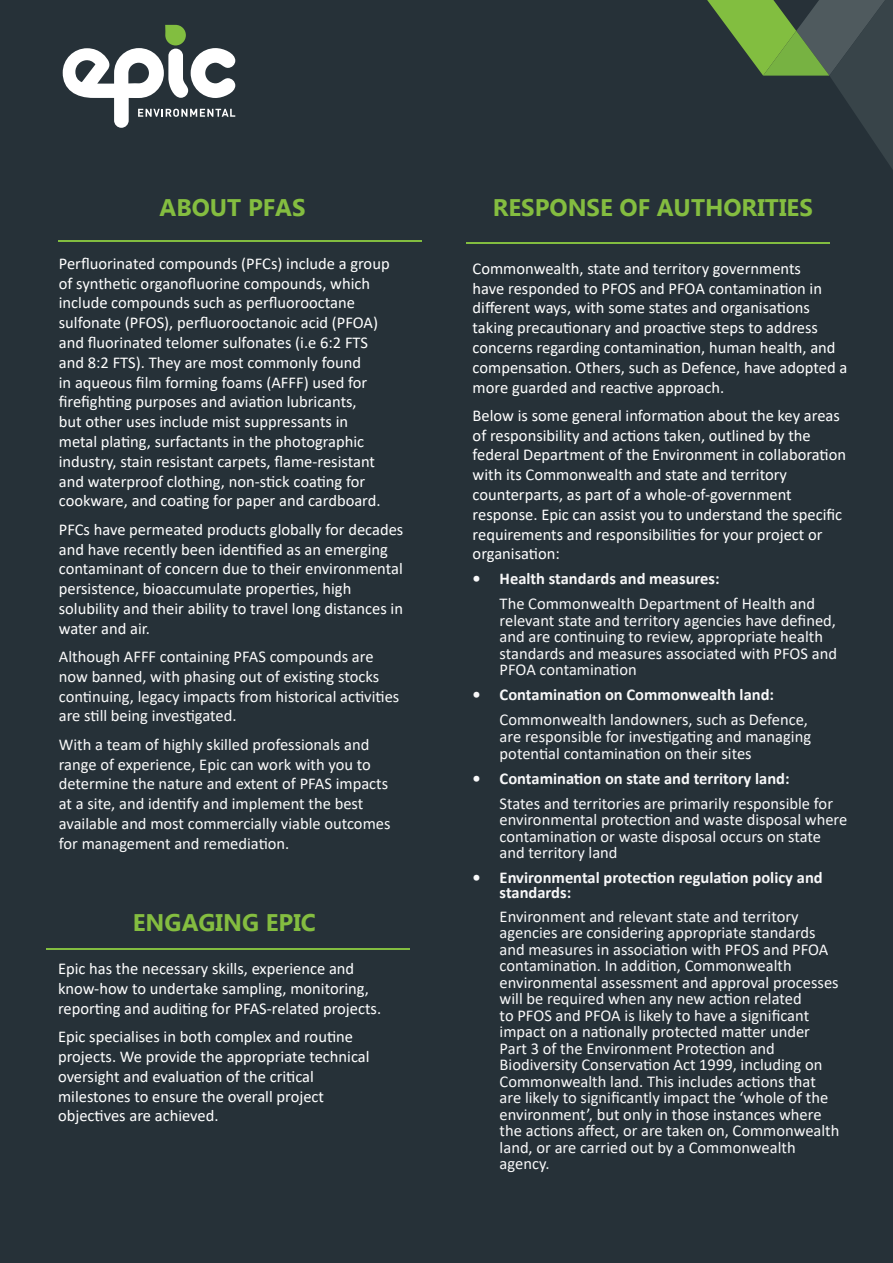
<style>
.page{position:relative;width:893px;height:1263px;background:#263138}
.page>*{position:absolute;margin:0;border:0;box-sizing:border-box;transform-origin:0 0}
.Heading_2{font:700 24px "Gadugi";color:#84bd40}
.Bullets_1{font:16.5px/19.8px "Calibri";color:#fff}
.Bullets_1-2{font:16.5px/16.5px "Calibri";color:#f8f8f9}
.Bullets_1-3{font:16.5px/19.8px "Calibri";color:#fafafa}
.t1{font:700 16.5px/15px "Calibri";color:#f8f8f9}
</style>
<div class="page">
<svg style="left:63px;top:25px;width:172px;height:103px"></svg>
<svg style="left:707px;top:0;width:186px;height:169px"></svg>
<hr style="left:46px;top:948px;width:363px;height:2px;background:#82bd40">
<hr style="left:58px;top:240px;width:364px;height:2px;background:#82bd40">
<hr style="left:466px;top:242px;width:364px;height:1px;background:#82bd40">
<p class="Heading_2" style="left:159px;top:193px;width:148px">ABOUT PFAS</p>
<p class="Heading_2" style="left:493px;top:193px;width:321px">RESPONSE OF AUTHORITIES</p>
<p class="Bullets_1" style="left:59px;top:253px;width:332px">Perfluorinated compounds (PFCs) include a group of synthetic organofluorine compounds, which include compounds such as perfluorooctane sulfonate (PFOS), perfluorooctanoic acid (PFOA) and fluorinated telomer sulfonates (i.e 6:2 FTS and 8:2 FTS). They are most commonly found<br>in aqueous film forming foams (AFFF) used for firefighting purposes and aviation lubricants,<br>but other uses include mist suppressants in metal plating, surfactants in the photographic industry, stain resistant carpets, flame-resistant and waterproof clothing, non-stick coating for cookware, and coating for paper and cardboard.</p>
<p class="Bullets_1" style="left:59px;top:519px;width:346px">PFCs have permeated products globally for decades and have recently been identified as an emerging contaminant of concern due to their environmental persistence, bioaccumulate properties, high solubility and their ability to travel long distances in water and air.</p>
<p class="Bullets_1-3" style="left:59px;top:646px;width:342px">Although AFFF containing PFAS compounds are now banned, with phasing out of existing stocks continuing, legacy impacts from historical activities are still being investigated.</p>
<p class="Bullets_1-3" style="left:59px;top:734px;width:333px">With a team of highly skilled professionals and range of experience, Epic can work with you to determine the nature and extent of PFAS impacts at a site, and identify and implement the best available and most commercially viable outcomes for management and remediation.</p>
<p class="Heading_2" style="left:133px;top:908px;width:185px">ENGAGING EPIC</p>
<p class="Bullets_1" style="left:58px;top:958px;width:325px">Epic has the necessary skills, experience and know-how to undertake sampling, monitoring, reporting and auditing for PFAS-related projects.</p>
<p class="Bullets_1" style="left:58px;top:1026px;width:313px">Epic specialises in both complex and routine projects. We provide the appropriate technical oversight and evaluation of the critical milestones to ensure the overall project objectives are achieved.</p>
<p class="Bullets_1" style="left:473px;top:258px;width:376px">Commonwealth, state and territory governments<br>have responded to PFOS and PFOA contamination in different ways, with some states and organisations taking precautionary and proactive steps to address concerns regarding contamination, human health, and compensation. Others, such as Defence, have adopted a more guarded and reactive approach.</p>
<p class="Bullets_1" style="left:473px;top:405px;width:375px">Below is some general information about the key areas of responsibility and actions taken, outlined by the federal Department of the Environment in collaboration with its Commonwealth and state and territory counterparts, as part of a whole-of-government response. Epic can assist you to understand the specific requirements and responsibilities for your project or organisation:</p>
<p class="t1" style="left:473px;top:571px;width:249px">• Health standards and measures:</p>
<p class="Bullets_1-2" style="left:500px;top:595px;width:339px">The Commonwealth Department of Health and relevant state and territory agencies have defined, and are continuing to review, appropriate health standards and measures associated with PFOS and PFOA contamination</p>
<p class="t1" style="left:473px;top:687px;width:303px">• Contamination on Commonwealth land:</p>
<p class="Bullets_1-2" style="left:500px;top:711px;width:313px">Commonwealth landowners, such as Defence, are responsible for investigating and managing potential contamination on their sites</p>
<p class="t1" style="left:473px;top:770px;width:318px">• Contamination on state and territory land:</p>
<p class="Bullets_1-2" style="left:500px;top:794px;width:349px">States and territories are primarily responsible for environmental protection and waste disposal where contamination or waste disposal occurs on state and territory land</p>
<p class="t1" style="left:500px;top:870px;width:325px;text-indent:-27px">• Environmental protection regulation policy and standards:</p>
<p class="Bullets_1-2" style="left:500px;top:907px;width:341px">Environment and relevant state and territory agencies are considering appropriate standards and measures in association with PFOS and PFOA contamination. In addition, Commonwealth environmental assessment and approval processes will be required when any new action related<br>to PFOS and PFOA is likely to have a significant impact on a nationally protected matter under Part 3 of the Environment Protection and Biodiversity Conservation Act 1999, including on Commonwealth land. This includes actions that are likely to significantly impact the ‘whole of the environment’, but only in those instances where the actions affect, or are taken on, Commonwealth land, or are carried out by a Commonwealth agency.</p>
</div>
